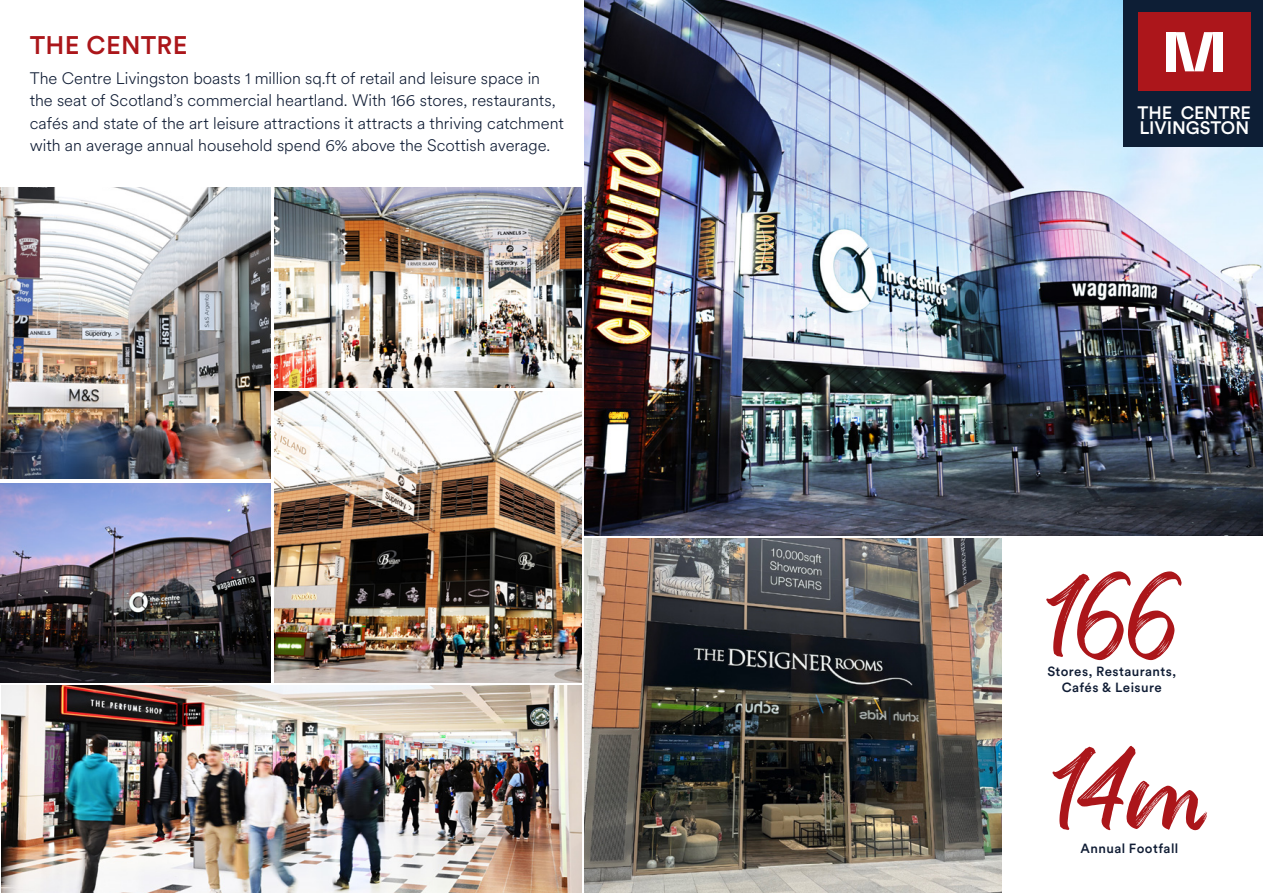
<style>
.page{position:relative;width:1263px;height:893px;background:#fff}
.page>*{position:absolute;margin:0;border:0;box-sizing:border-box;transform-origin:0 0}
.t1{font:132px "Kaiya Land Alt";letter-spacing:.005em;color:#ab161a}
.t2{font:500 25.2px "Circular XX";letter-spacing:.01em;color:#ab161a}
.t3{font:500 17.85px/15.5px "Circular XX";color:#fff}
.HEADERS{font:300 16.5px/22.5px "Circular XX";color:#0f1c34}
.t4{font:500 13.2px/16.5px "Circular XX";letter-spacing:.03em;color:#0f1c34;text-align:center}
</style>
<div class="page">
<img style="left:584px;top:0;width:679px;height:536px">
<div style="left:1124px;top:0;width:139px;height:147px;background:#0d1e35"></div>
<div style="left:1138px;top:13px;width:112px;height:78px;background:#ac161b"></div>
<div style="left:1213px;top:32px;width:9px;height:39px;background:#fff"></div>
<div style="left:1166px;top:32px;width:9px;height:39px;background:#fff"></div>
<svg style="left:1175px;top:32px;width:38px;height:39px"></svg>
<img style="left:584px;top:539px;width:417px;height:354px">
<img style="left:275px;top:187px;width:306px;height:201px">
<img style="left:0;top:187px;width:270px;height:291px">
<img style="left:2px;top:686px;width:579px;height:207px">
<img style="left:0;top:484px;width:270px;height:198px">
<img style="left:275px;top:391px;width:306px;height:291px">
<p class="t2" style="left:30px;top:28px;width:159px">THE CENTRE</p>
<p class="HEADERS" style="left:30px;top:66px;width:536px">The Centre Livingston boasts 1 million sq.ft of retail and leisure space in the seat of Scotland’s commercial heartland. With 166 stores, restaurants, cafés and state of the art leisure attractions it attracts a thriving catchment with an average annual household spend 6% above the Scottish average.</p>
<p class="t3" style="left:1137px;top:104px;width:115px">THE CENTRE<br>LIVINGSTON</p>
<p class="t1" style="left:1046px;top:519px;width:132px">166</p>
<p class="t4" style="left:1047px;top:662px;width:130px">Stores, Restaurants,<br>Cafés &amp; Leisure</p>
<p class="t1" style="left:1052px;top:692px;width:155px">14m</p>
<p class="t4" style="left:1080px;top:839px;width:99px">Annual Footfall</p>
</div>
